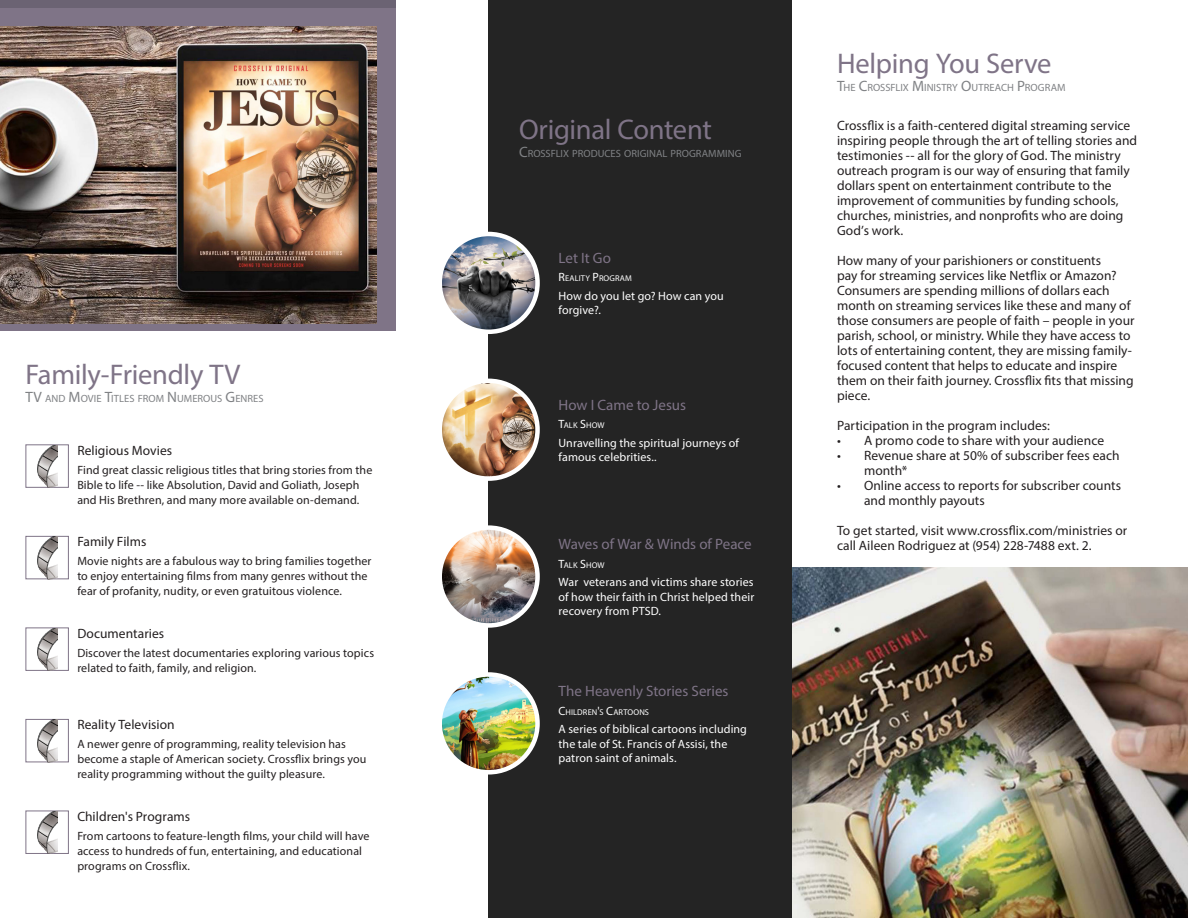
<style>
.page{position:relative;width:1188px;height:918px;background:#fff}
.page>*{position:absolute;margin:0;border:0;box-sizing:border-box;transform-origin:0 0}
.Title_1{font:28.5px "Myriad Pro";letter-spacing:-.01em;color:#7f7487}
.Team_Name{font:15px "Myriad Pro";color:#7f7487}
.Box_1_-_BT{font:13.5px/15px "Myriad Pro";letter-spacing:.005em;color:#231f20}
.Box_1_-_Title{font:13.5px "Myriad Pro";letter-spacing:.005em;color:#231f20}
.Box_1_-_BT-2{font:12px/15px "Myriad Pro";letter-spacing:.005em;color:#231f20}
.Team_-_3{font:12px/14.4px "Myriad Pro";letter-spacing:.01em;color:#fff}
.Title_1_-_Subtitle{font:10.5px "Myriad Pro";color:#808285}
.Team_-_2{font:8.4px "Myriad Pro";letter-spacing:.015em;color:#fff}
.s1{font-size:15px}
.s2{font-size:12px}
</style>
<div class="page">
<div style="left:489px;top:0;width:303px;height:918px;background:#242424"></div>
<img style="left:0;top:26px;width:378px;height:298px">
<div style="left:0;top:7px;width:396px;height:19px;background:#7f7487"></div>
<div style="left:378px;top:17px;width:18px;height:311px;background:#7f7487"></div>
<div style="left:0;top:324px;width:396px;height:7px;background:#7f7487"></div>
<div style="left:0;top:0;width:396px;height:7px;background:#6b6373"></div>
<div style="left:26px;top:444px;width:43px;height:44px;border:1px solid #7f7487"></div>
<div style="left:26px;top:628px;width:43px;height:43px;border:1px solid #7f7487"></div>
<div style="left:26px;top:536px;width:43px;height:43px;border:1px solid #7f7487"></div>
<div style="left:26px;top:719px;width:43px;height:43px;border:1px solid #7f7487"></div>
<div style="left:26px;top:811px;width:43px;height:43px;border:1px solid #7f7487"></div>
<img style="left:792px;top:568px;width:396px;height:350px">
<img style="left:37px;top:445px;width:21px;height:43px">
<img style="left:37px;top:628px;width:21px;height:43px">
<img style="left:37px;top:537px;width:21px;height:42px">
<img style="left:37px;top:720px;width:21px;height:42px">
<img style="left:37px;top:811px;width:21px;height:43px">
<img style="left:440px;top:234px;width:98px;height:98px;border-radius:49px">
<div style="left:437px;top:232px;width:103px;height:102px;border:4px solid #fff;border-radius:50%"></div>
<img style="left:440px;top:528px;width:98px;height:97px;border-radius:49px">
<div style="left:437px;top:525px;width:103px;height:103px;border:4px solid #fff;border-radius:50%"></div>
<img style="left:440px;top:381px;width:98px;height:98px;border-radius:49px">
<div style="left:437px;top:379px;width:103px;height:102px;border:4px solid #fff;border-radius:50%"></div>
<img style="left:440px;top:674px;width:98px;height:98px;border-radius:49px">
<div style="left:437px;top:672px;width:103px;height:103px;border:4px solid #fff;border-radius:50%"></div>
<p class="Title_1" style="left:26px;top:357px;width:217px">Family-Friendly TV</p>
<p class="Title_1_-_Subtitle" style="left:26px;top:392px;width:240px"><span class="s1">TV</span> AND <span class="s1">M</span>OVIE <span class="s1">T</span>ITLES FROM <span class="s1">N</span> UMEROUS <span class="s1">G</span>ENRES</p>
<p class="Box_1_-_Title" style="left:77px;top:442px;width:96px">Religious Movies</p>
<p class="Box_1_-_BT-2" style="left:77px;top:462px;width:297px">Find great classic religious titles that bring stories from the<br>Bible to life -- like Absolution, David and Goliath, Joseph and His Brethren, and many more available on-demand.</p>
<p class="Box_1_-_Title" style="left:77px;top:533px;width:71px">Family Films</p>
<p class="Box_1_-_BT-2" style="left:77px;top:554px;width:296px">Movie nights are a fabulous way to bring families together to enjoy entertaining films from many genres without the fear of profanity, nudity, or even gratuitous violence.</p>
<p class="Box_1_-_Title" style="left:77px;top:625px;width:88px">Documentaries</p>
<p class="Box_1_-_BT-2" style="left:77px;top:645px;width:298px">Discover the latest documentaries exploring various topics related to faith, family, and religion.</p>
<p class="Box_1_-_Title" style="left:77px;top:716px;width:99px">Reality Television</p>
<p class="Box_1_-_BT-2" style="left:77px;top:737px;width:291px">A newer genre of programming, reality television has become a staple of American society. Crossflix brings you reality programming without the guilty pleasure.</p>
<p class="Box_1_-_Title" style="left:77px;top:808px;width:114px">Children's Programs</p>
<p class="Box_1_-_BT-2" style="left:77px;top:828px;width:294px">From cartoons to feature-length films, your child will have access to hundreds of fun, entertaining, and educational programs on Crossflix.</p>
<p class="Title_1" style="left:519px;top:112px;width:194px">Original Content</p>
<p class="Title_1_-_Subtitle" style="left:519px;top:147px;width:224px"><span class="s1">C</span>ROSSFLIX PRODUCES ORIGINAL PROGRAMMING</p>
<p class="Team_Name" style="left:559px;top:248px;width:54px">Let It Go</p>
<p class="Team_-_2" style="left:559px;top:273px;width:75px"><span class="s2">R</span>EALITY <span class="s2">P</span>ROGRAM</p>
<p class="Team_-_3" style="left:559px;top:289px;width:167px">How do you let go? How can you forgive?.</p>
<p class="Team_Name" style="left:559px;top:395px;width:129px">How I Came to Jesus</p>
<p class="Team_-_2" style="left:559px;top:420px;width:48px"><span class="s2">T</span>ALK <span class="s2">S</span>HOW</p>
<p class="Team_-_3" style="left:559px;top:435px;width:182px">Unravelling the spiritual journeys of famous celebrities..</p>
<p class="Team_Name" style="left:559px;top:535px;width:195px">Waves of War &amp; Winds of Peace</p>
<p class="Team_-_2" style="left:559px;top:560px;width:48px"><span class="s2">T</span>ALK <span class="s2">S</span>HOW</p>
<p class="Team_-_3" style="left:559px;top:575px;width:197px;text-align:justify">War veterans and victims share stories of how their faith in Christ helped their recovery from PTSD.</p>
<p class="Team_Name" style="left:559px;top:682px;width:171px">The Heavenly Stories Series</p>
<p class="Team_-_2" style="left:559px;top:707px;width:92px"><span class="s2">C</span>HILDREN<span class="s2">'</span>S <span class="s2">C</span>ARTOONS</p>
<p class="Team_-_3" style="left:559px;top:722px;width:190px">A series of biblical cartoons including the tale of St. Francis of Assisi, the patron saint of animals.</p>
<p class="Title_1" style="left:837px;top:46px;width:216px">Helping You Serve</p>
<p class="Title_1_-_Subtitle" style="left:837px;top:81px;width:230px"><span class="s1">T</span>HE <span class="s1">C</span>ROSSFLIX <span class="s1">M</span> INISTRY <span class="s1">O</span>UTREACH <span class="s1">P</span>ROGRAM</p>
<p class="Box_1_-_BT" style="left:837px;top:118px;width:302px">Crossflix is a faith-centered digital streaming service inspiring people through the art of telling stories and testimonies -- all for the glory of God. The ministry outreach program is our way of ensuring that family dollars spent on entertainment contribute to the improvement of communities by funding schools, churches, ministries, and nonprofits who are doing God’s work.</p>
<p class="Box_1_-_BT" style="left:837px;top:253px;width:299px">How many of your parishioners or constituents<br>pay for streaming services like Netflix or Amazon?<br>Consumers are spending millions of dollars each month on streaming services like these and many of those consumers are people of faith – people in your parish, school, or ministry. While they have access to lots of entertaining content, they are missing family&shy;focused content that helps to educate and inspire them on their faith journey. Crossflix fits that missing piece.</p>
<p class="Box_1_-_BT" style="left:837px;top:418px;width:215px">Participation in the program includes:</p>
<p class="Box_1_-_BT" style="left:837px;top:433px;width:269px">• A promo code to share with your audience</p>
<p class="Box_1_-_BT" style="left:864px;top:448px;width:257px;text-indent:-27px">• Revenue share at 50% of subscriber fees each month*</p>
<p class="Box_1_-_BT" style="left:864px;top:478px;width:259px;text-indent:-27px">• Online access to reports for subscriber counts and monthly payouts</p>
<p class="Box_1_-_BT" style="left:837px;top:523px;width:292px">To get started, visit www.crossflix.com/ministries or call Aileen Rodriguez at (954) 228-7488 ext. 2.</p>
</div>
